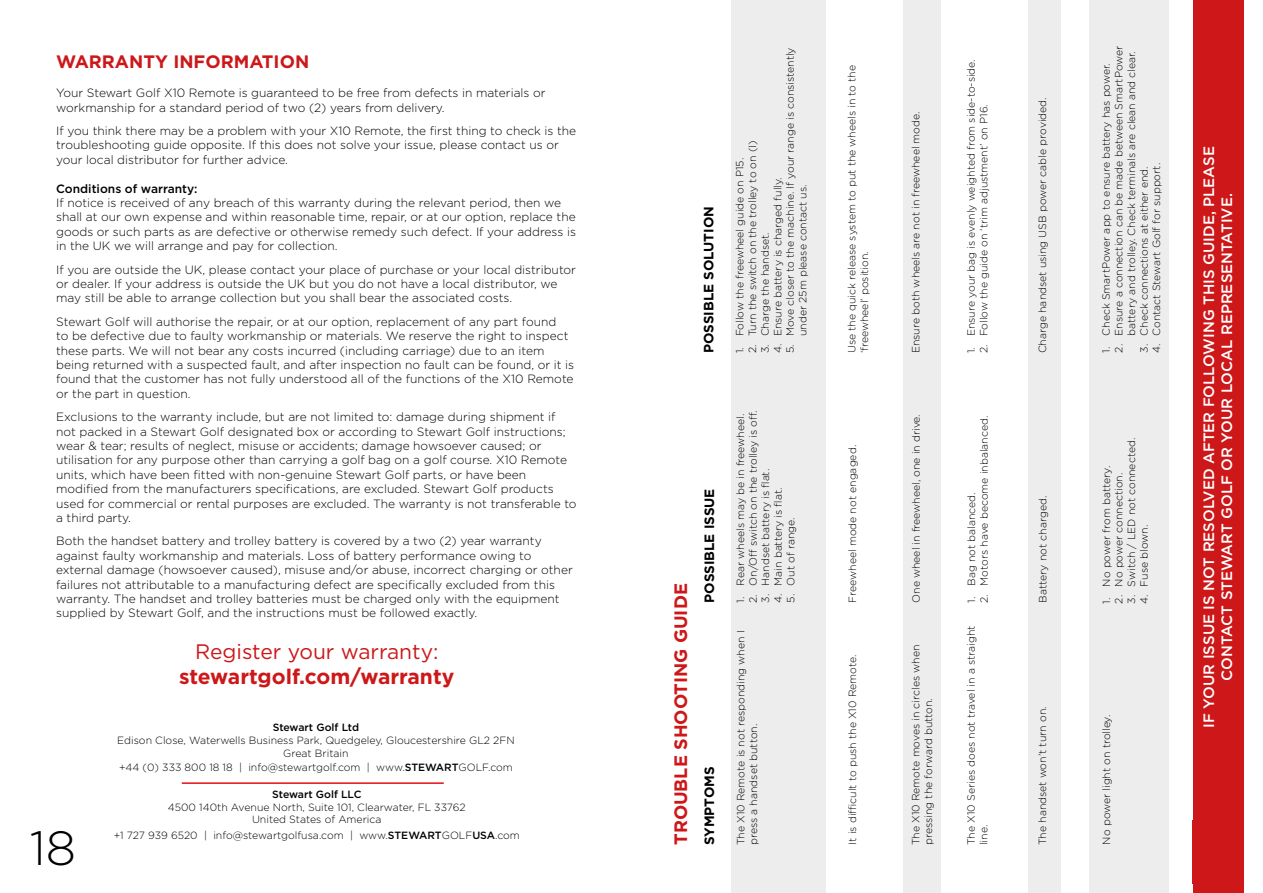
<style>
.page{position:relative;width:1263px;height:893px;background:#fff}
.page>*{position:absolute;margin:0;border:0;box-sizing:border-box;transform-origin:0 0}
.t1{font:300 48px "Gotham";color:#000}
.t2{font:700 21px "Gotham";color:#cd1719}
.t3{font:21px "Gotham";color:#cd1719}
.t4{font:700 18px "Gotham";color:#cd1719}
.t5{font:500 15px/18px "Gotham";color:#fff;text-align:center}
.t6{font:700 13.5px "Gotham";color:#000}
.t7{font:300 12px/14.4px "Gotham";color:#000}
.t8{font:500 12px "Gotham";color:#000}
.t9{font:300 10.5px/12.6px "Gotham";color:#000}
.t10{font:500 10.5px "Gotham";letter-spacing:-.005em;color:#000}
.s1{font-weight:500}
</style>
<div class="page">
<div style="left:1089px;top:0;width:80px;height:893px;background:#ededed"></div>
<div style="left:1028px;top:0;width:33px;height:893px;background:#ededed"></div>
<div style="left:902px;top:0;width:38px;height:893px;background:#ededed"></div>
<div style="left:732px;top:0;width:94px;height:893px;background:#ededed"></div>
<div style="left:1193px;top:0;width:51px;height:893px;background:#cd1719"></div>
<hr style="left:182px;top:782px;width:262px;height:2px;background:#e30f13">
<h3 class="t4" style="left:56px;top:50px;width:255px">WARRANTY INFORMATION</h3>
<p class="t7" style="left:56px;top:85px;width:491px">Your Stewart Golf X10 Remote is guaranteed to be free from defects in materials or workmanship for a standard period of two (2) years from delivery.</p>
<p class="t7" style="left:56px;top:123px;width:522px">If you think there may be a problem with your X10 Remote, the first thing to check is the troubleshooting guide opposite. If this does not solve your issue, please contact us or your local distributor for further advice.</p>
<p class="t8" style="left:56px;top:181px;width:143px">Conditions of warranty:</p>
<p class="t7" style="left:56px;top:195px;width:521px">If notice is received of any breach of this warranty during the relevant period, then we shall at our own expense and within reasonable time, repair, or at our option, replace the goods or such parts as are defective or otherwise remedy such defect. If your address is in the UK we will arrange and pay for collection.</p>
<p class="t7" style="left:56px;top:262px;width:521px">If you are outside the UK, please contact your place of purchase or your local distributor or dealer. If your address is outside the UK but you do not have a local distributor, we may still be able to arrange collection but you shall bear the associated costs.</p>
<p class="t7" style="left:56px;top:314px;width:519px">Stewart Golf will authorise the repair, or at our option, replacement of any part found<br>to be defective due to faulty workmanship or materials. We reserve the right to inspect these parts. We will not bear any costs incurred (including carriage) due to an item being returned with a suspected fault, and after inspection no fault can be found, or it is found that the customer has not fully understood all of the functions of the X10 Remote or the part in question.</p>
<p class="t7" style="left:56px;top:409px;width:522px">Exclusions to the warranty include, but are not limited to: damage during shipment if not packed in a Stewart Golf designated box or according to Stewart Golf instructions; wear &amp; tear; results of neglect, misuse or accidents; damage howsoever caused; or utilisation for any purpose other than carrying a golf bag on a golf course. X10 Remote units, which have been fitted with non-genuine Stewart Golf parts, or have been modified from the manufacturers specifications, are excluded. Stewart Golf products used for commercial or rental purposes are excluded. The warranty is not transferable to a third party.</p>
<p class="t7" style="left:56px;top:534px;width:518px">Both the handset battery and trolley battery is covered by a two (2) year warranty against faulty workmanship and materials. Loss of battery performance owing to external damage (howsoever caused), misuse and/or abuse, incorrect charging or other failures not attributable to a manufacturing defect are specifically excluded from this warranty. The handset and trolley batteries must be charged only with the equipment supplied by Stewart Golf, and the instructions must be followed exactly.</p>
<h2 class="t3" style="left:195px;top:638px;width:245px">Register your warranty:</h2>
<h2 class="t2" style="left:179px;top:663px;width:277px">stewartgolf.com/warranty</h2>
<h1 class="t1" style="left:30px;top:818px;width:48px">18</h1>
<p class="t10" style="left:273px;top:721px;width:88px">Stewart Golf Ltd</p>
<p class="t9" style="left:117px;top:734px;width:399px;text-align:center">Edison Close, Waterwells Business Park, Quedgeley, Gloucestershire GL2 2FN<br>Great Britain</p>
<p class="t9" style="left:119px;top:760px;width:395px">+44 (0) 333 800 18 18 | info@stewartgolf.com | www.<span class="s1">STEWART</span>GOLF.com</p>
<p class="t10" style="left:272px;top:787px;width:91px">Stewart Golf LLC</p>
<p class="t9" style="left:168px;top:800px;width:299px;text-align:center">4500 140th Avenue North, Suite 101, Clearwater, FL 33762<br>United States of America</p>
<p class="t9" style="left:114px;top:829px;width:408px">+1 727 939 6520 | info@stewartgolfusa.com | www.<span class="s1">STEWART</span>GOLF<span class="s1">USA</span>.com</p>
<p class="t6" style="left:700px;top:353px;width:149px;rotate:-90deg">POSSIBLE SOLUTION</p>
<p class="t9" style="left:784px;top:336px;width:290px;text-indent:-17px;rotate:-90deg">5. Move closer to the machine. If your range is consistently under 25m please contact us.</p>
<p class="t9" style="left:746px;top:353px;width:214px;rotate:-90deg">2. Turn the switch on the trolley to on (I)</p>
<p class="t9" style="left:733px;top:353px;width:197px;rotate:-90deg">1. Follow the freewheel guide on P15.</p>
<p class="t9" style="left:771px;top:353px;width:177px;rotate:-90deg">4. Ensure battery is charged fully.</p>
<p class="t9" style="left:758px;top:353px;width:123px;rotate:-90deg">3. Charge the handset.</p>
<h3 class="t4" style="left:669px;top:845px;width:263px;rotate:-90deg">TROUBLE SHOOTING GUIDE</h3>
<p class="t6" style="left:700px;top:603px;width:116px;rotate:-90deg">POSSIBLE ISSUE</p>
<p class="t6" style="left:700px;top:845px;width:80px;rotate:-90deg">SYMPTOMS</p>
<p class="t9" style="left:734px;top:603px;width:190px;rotate:-90deg">1. Rear wheels may be in freewheel.</p>
<p class="t9" style="left:746px;top:603px;width:193px;rotate:-90deg">2. On/Off switch on the trolley is off.</p>
<p class="t9" style="left:759px;top:603px;width:135px;rotate:-90deg">3. Handset battery is flat.</p>
<p class="t9" style="left:772px;top:603px;width:117px;rotate:-90deg">4. Main battery is flat.</p>
<p class="t9" style="left:784px;top:603px;width:87px;rotate:-90deg">5. Out of range.</p>
<p class="t9" style="left:734px;top:845px;width:216px;rotate:-90deg">The X10 Remote is not responding when I press a handset button.</p>
<p class="t9" style="left:845px;top:353px;width:290px;rotate:-90deg">Use the quick release system to put the wheels in to the ‘freewheel’ position.</p>
<p class="t9" style="left:846px;top:603px;width:159px;rotate:-90deg">Freewheel mode not engaged.</p>
<p class="t9" style="left:846px;top:844px;width:191px;rotate:-90deg">It is difficult to push the X10 Remote.</p>
<p class="t9" style="left:909px;top:353px;width:243px;rotate:-90deg">Ensure both wheels are not in freewheel mode.</p>
<p class="t9" style="left:909px;top:603px;width:190px;rotate:-90deg">One wheel in freewheel, one in drive.</p>
<p class="t9" style="left:909px;top:845px;width:202px;rotate:-90deg">The X10 Remote moves in circles when pressing the forward button.</p>
<p class="t9" style="left:964px;top:353px;width:296px;rotate:-90deg">1. Ensure your bag is evenly weighted from side-to-side.</p>
<p class="t9" style="left:977px;top:353px;width:250px;rotate:-90deg">2. Follow the guide on ‘trim adjustment’ on P16.</p>
<p class="t9" style="left:977px;top:603px;width:188px;rotate:-90deg">2. Motors have become inbalanced.</p>
<p class="t9" style="left:965px;top:603px;width:112px;rotate:-90deg">1. Bag not balanced.</p>
<p class="t9" style="left:964px;top:845px;width:221px;rotate:-90deg">The X10 Series does not travel in a straight line.</p>
<p class="t9" style="left:1036px;top:353px;width:258px;rotate:-90deg">Charge handset using USB power cable provided.</p>
<p class="t9" style="left:1036px;top:603px;width:108px;rotate:-90deg">Battery not charged.</p>
<p class="t9" style="left:1036px;top:845px;width:140px;rotate:-90deg">The handset won’t turn on.</p>
<p class="t9" style="left:1112px;top:336px;width:291px;text-indent:-17px;rotate:-90deg">2. Ensure a connection can be made between SmartPower battery and trolley. Check terminals are clean and clear.</p>
<p class="t9" style="left:1099px;top:353px;width:291px;rotate:-90deg">1. Check SmartPower app to ensure battery has power.</p>
<p class="t9" style="left:1137px;top:353px;width:188px;rotate:-90deg">3. Check connections at either end.</p>
<p class="t9" style="left:1150px;top:353px;width:191px;rotate:-90deg">4. Contact Stewart Golf for support.</p>
<p class="t9" style="left:1125px;top:604px;width:167px;rotate:-90deg">3. Switch / LED not connected.</p>
<p class="t9" style="left:1100px;top:604px;width:139px;rotate:-90deg">1. No power from battery.</p>
<p class="t9" style="left:1112px;top:604px;width:132px;rotate:-90deg">2. No power connection.</p>
<p class="t9" style="left:1137px;top:604px;width:80px;rotate:-90deg">4. Fuse blown.</p>
<p class="t9" style="left:1100px;top:844px;width:131px;rotate:-90deg">No power light on trolley.</p>
<p class="t5" style="left:1200px;top:728px;width:583px;rotate:-90deg">IF YOUR ISSUE IS NOT RESOLVED AFTER FOLLOWING THIS GUIDE, PLEASE<br>CONTACT STEWART GOLF OR YOUR LOCAL REPRESENTATIVE.</p>
</div>
